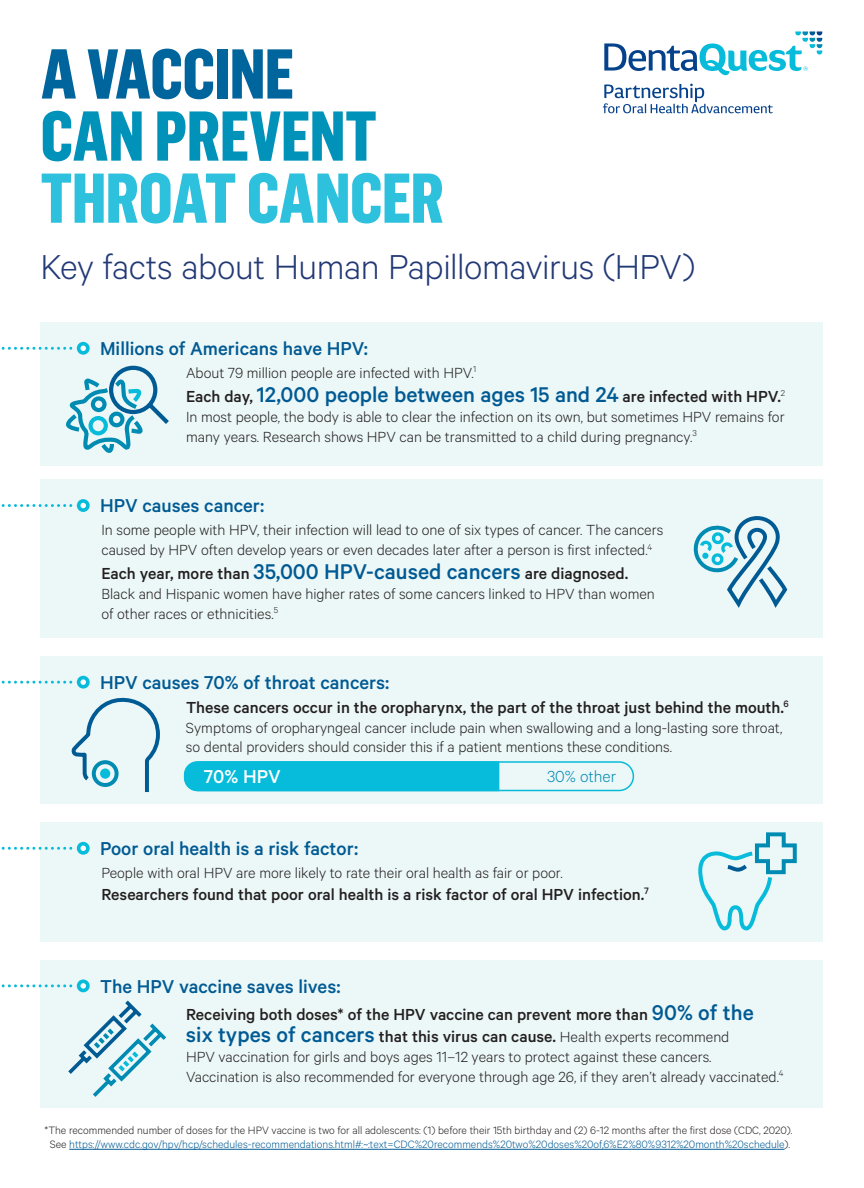
<style>
.page{position:relative;width:864px;height:1188px;background:#fff}
.page>*{position:absolute;margin:0;border:0;box-sizing:border-box;transform-origin:0 0}
.t1{font:800 69px "Flama Condensed";letter-spacing:-.01em;color:#2ec1dd}
.t2{font:800 69px "Flama Condensed";letter-spacing:-.005em;color:#0092b9}
.t3{font:800 69px "Flama Condensed";letter-spacing:-.01em;color:#00659c}
.t4{font:300 39px "Calibre";letter-spacing:-.01em;color:#223976}
.t5{font:500 24px "Calibre";color:#005a93}
.t6{font:500 21px "Calibre";color:#005a93}
.t7{font:500 21px "Calibre";color:#fff}
.t8{font:500 18px/21.6px "Calibre";color:#231f20}
.t9{font:300 18px "Calibre";color:#008bb3}
.t10{font:300 16.5px/19.8px "Calibre";color:#231f20}
.t11{font:300 12px/14.4px "Calibre";color:#231f20;text-align:center}
.s1{font-size:18px;color:#231f20}
.s2{font-size:24px;color:#005a93}
.s3{font-weight:300;font-size:16.5px}
.s4{color:#005a93}
</style>
<div class="page">
<div style="left:40px;top:322px;width:784px;height:144px;background:#ecf7f7"></div>
<div style="left:40px;top:960px;width:784px;height:148px;background:#ecf7f7"></div>
<div style="left:40px;top:656px;width:784px;height:148px;background:#ecf7f7"></div>
<div style="left:40px;top:480px;width:784px;height:158px;background:#ecf7f7"></div>
<div style="left:40px;top:822px;width:784px;height:120px;background:#ecf7f7"></div>
<svg style="left:604px;top:31px;width:218px;height:44px"></svg>
<svg style="left:603px;top:84px;width:170px;height:29px"></svg>
<svg style="left:77px;top:342px;width:13px;height:13px"></svg>
<svg style="left:1px;top:347px;width:71px;height:3px"></svg>
<svg style="left:80px;top:346px;width:6px;height:5px"></svg>
<div style="left:77px;top:979px;width:13px;height:13px;background:#07bbda;border-radius:50%"></div>
<svg style="left:1px;top:984px;width:71px;height:3px"></svg>
<svg style="left:80px;top:983px;width:6px;height:6px"></svg>
<svg style="left:77px;top:676px;width:13px;height:13px"></svg>
<svg style="left:1px;top:681px;width:71px;height:3px"></svg>
<svg style="left:80px;top:679px;width:6px;height:6px"></svg>
<svg style="left:77px;top:499px;width:13px;height:13px"></svg>
<svg style="left:1px;top:504px;width:71px;height:3px"></svg>
<svg style="left:80px;top:503px;width:6px;height:5px"></svg>
<svg style="left:77px;top:842px;width:13px;height:13px"></svg>
<svg style="left:1px;top:847px;width:71px;height:3px"></svg>
<svg style="left:80px;top:846px;width:6px;height:5px"></svg>
<svg style="left:66px;top:366px;width:103px;height:87px"></svg>
<svg style="left:68px;top:1001px;width:98px;height:96px"></svg>
<svg style="left:694px;top:516px;width:93px;height:92px"></svg>
<svg style="left:698px;top:832px;width:99px;height:98px"></svg>
<svg style="left:72px;top:698px;width:88px;height:94px"></svg>
<div style="left:92px;top:760px;width:27px;height:27px;border:4px solid #008bb3;border-radius:50%"></div>
<div style="left:100px;top:768px;width:10px;height:11px;background:#07bbda;border-radius:50%"></div>
<div style="left:184px;top:761px;width:450px;height:30px;border:2px solid #07bbda;border-radius:14px"></div>
<svg style="left:183px;top:761px;width:317px;height:31px;background:#0ebcda"></svg>
<hr style="left:69px;top:1149px;width:716px;height:1px;background:#005a93">
<h1 class="t3" style="left:40px;top:30px;width:255px">A VACCINE</h1>
<h1 class="t2" style="left:40px;top:92px;width:338px">CAN PREVENT</h1>
<h1 class="t1" style="left:40px;top:154px;width:405px">THROAT CANCER</h1>
<h2 class="t4" style="left:40px;top:245px;width:656px">Key facts about Human Papillomavirus (HPV)</h2>
<p class="t6" style="left:100px;top:336px;width:269px">Millions of Americans have HPV:</p>
<p class="t10" style="left:186px;top:362px;width:292px">About 79 million people are infected with HPV.<sup>1</sup></p>
<h3 class="t5" style="left:186px;top:381px;width:601px"><span class="s1">Each day,</span> 12,000 people between ages 15 and 24 <span class="s1">are infected with HPV.</span><sup>2</sup></h3>
<p class="t10" style="left:186px;top:406px;width:600px">In most people, the body is able to clear the infection on its own, but sometimes HPV remains for many years. Research shows HPV can be transmitted to a child during pregnancy.<sup>3</sup></p>
<p class="t6" style="left:100px;top:493px;width:166px">HPV causes cancer:</p>
<p class="t10" style="left:101px;top:519px;width:563px">In some people with HPV, their infection will lead to one of six types of cancer. The cancers caused by HPV often develop years or even decades later after a person is first infected.<sup>4</sup></p>
<p class="t8" style="left:101px;top:562px;width:529px">Each year, more than <span class="s2">35,000 HPV-caused cancers</span> are diagnosed.</p>
<p class="t10" style="left:101px;top:583px;width:555px">Black and Hispanic women have higher rates of some cancers linked to HPV than women of other races or ethnicities.<sup>5</sup></p>
<p class="t6" style="left:100px;top:670px;width:291px">HPV causes 70% of throat cancers:</p>
<p class="t8" style="left:186px;top:696px;width:604px">These cancers occur in the oropharynx, the part of the throat just behind the mouth.<sup>6</sup></p>
<p class="t10" style="left:186px;top:717px;width:598px">Symptoms of oropharyngeal cancer include pain when swallowing and a long-lasting sore throat, so dental providers should consider this if a patient mentions these conditions.</p>
<p class="t7" style="left:204px;top:764px;width:78px">70% HPV</p>
<p class="t9" style="left:547px;top:766px;width:71px">30% other</p>
<p class="t6" style="left:100px;top:836px;width:260px">Poor oral health is a risk factor:</p>
<p class="t10" style="left:101px;top:862px;width:463px">People with oral HPV are more likely to rate their oral health as fair or poor.</p>
<p class="t8" style="left:101px;top:883px;width:549px">Researchers found that poor oral health is a risk factor of oral HPV infection.<sup>7</sup></p>
<p class="t6" style="left:100px;top:974px;width:242px">The HPV vaccine saves lives:</p>
<p class="t8" style="left:186px;top:1004px;width:569px">Receiving both doses* of the HPV vaccine can prevent more than <span class="s2">90% of the six types of cancers</span> that this virus can cause. <span class="s3">Health experts recommend</span></p>
<p class="t10" style="left:186px;top:1046px;width:599px">HPV vaccination for girls and boys ages 11–12 years to protect against these cancers.<br>Vaccination is also recommended for everyone through age 26, if they aren’t already vaccinated.<sup>4</sup></p>
<p class="t11" style="left:44px;top:1123px;width:750px">*The recommended number of doses for the HPV vaccine is two for all adolescents: (1) before their 15th birthday and (2) 6-12 months after the first dose (CDC, 2020).<br>See <span class="s4">https://www.cdc.gov/hpv/hcp/schedules-recommendations.html#:~:text=CDC%20recommends%20two%20doses%20of,6%E2%80%9312%20month%20schedule</span>).</p>
</div>
